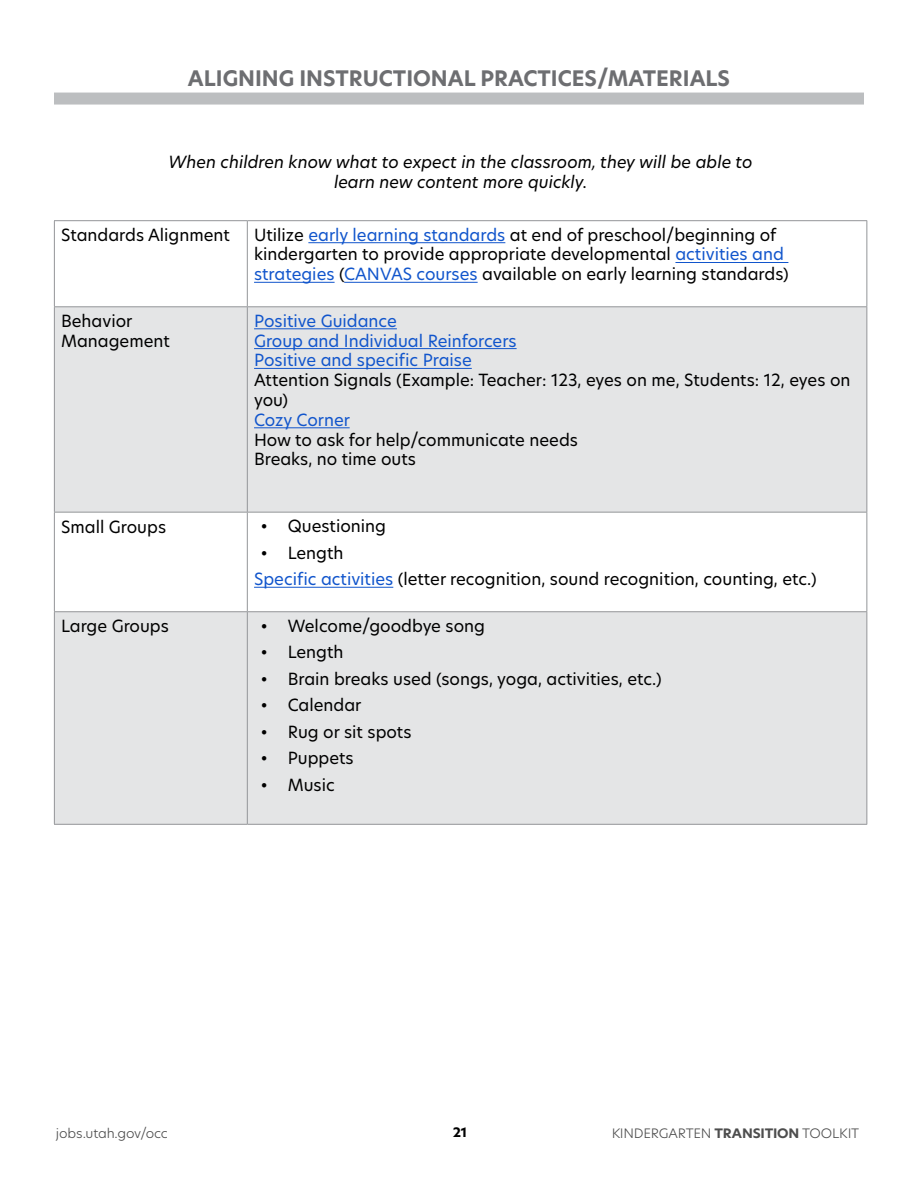
<style>
.page{position:relative;width:918px;height:1188px;background:#fff}
.page>*{position:absolute;margin:0;border:0;box-sizing:border-box;transform-origin:0 0}
.t1{font:700 21px "New Hero";color:#6d6e71}
.t2{font:16.5px/19.8px "New Hero";color:#000}
.t3{font:italic 16.5px/19.8px "New Hero";color:#000;text-align:center}
.t4{font:16.5px/19.8px "New Hero";color:#15c}
.t5{font:300 12.9px "New Hero";letter-spacing:-.015em;color:#000;scale:1.05 1}
.t6{font:700 12.9px "New Hero";color:#000;scale:1.05 1}
.s1{color:#15c}
.s2{font-weight:700}
</style>
<div class="page">
<svg style="left:55px;top:307px;width:811px;height:517px;fill:#e4e5e6"></svg>
<hr style="left:54px;top:220px;width:193px;height:1px;background:#939598">
<hr style="left:54px;top:221px;width:1px;height:85px;background:#939598">
<hr style="left:247px;top:220px;width:620px;height:1px;background:#939598">
<hr style="left:247px;top:221px;width:1px;height:85px;background:#939598">
<hr style="left:866px;top:221px;width:1px;height:85px;background:#939598">
<hr style="left:54px;top:306px;width:193px;height:1px;background:#939598">
<hr style="left:54px;top:307px;width:1px;height:205px;background:#939598">
<hr style="left:247px;top:306px;width:620px;height:1px;background:#939598">
<hr style="left:247px;top:307px;width:1px;height:205px;background:#939598">
<hr style="left:866px;top:307px;width:1px;height:205px;background:#939598">
<hr style="left:54px;top:512px;width:193px;height:1px;background:#939598">
<hr style="left:54px;top:513px;width:1px;height:98px;background:#939598">
<hr style="left:247px;top:512px;width:620px;height:1px;background:#939598">
<hr style="left:247px;top:513px;width:1px;height:98px;background:#939598">
<hr style="left:866px;top:513px;width:1px;height:98px;background:#939598">
<hr style="left:54px;top:611px;width:193px;height:1px;background:#939598">
<hr style="left:54px;top:612px;width:1px;height:212px;background:#939598">
<hr style="left:247px;top:611px;width:620px;height:1px;background:#939598">
<hr style="left:247px;top:612px;width:1px;height:212px;background:#939598">
<hr style="left:866px;top:612px;width:1px;height:212px;background:#939598">
<hr style="left:54px;top:824px;width:193px;height:1px;background:#939598">
<hr style="left:247px;top:824px;width:620px;height:1px;background:#939598">
<hr style="left:308px;top:242px;width:197px;height:1px;background:#15c">
<hr style="left:675px;top:262px;width:113px;height:1px;background:#15c">
<hr style="left:254px;top:282px;width:81px;height:1px;background:#15c">
<hr style="left:344px;top:282px;width:134px;height:1px;background:#15c">
<hr style="left:254px;top:328px;width:143px;height:1px;background:#15c">
<hr style="left:254px;top:348px;width:263px;height:1px;background:#15c">
<hr style="left:254px;top:368px;width:218px;height:1px;background:#15c">
<hr style="left:254px;top:427px;width:96px;height:1px;background:#15c">
<hr style="left:254px;top:587px;width:139px;height:1px;background:#15c">
<div style="left:54px;top:93px;width:810px;height:12px;background:#bcbec0"></div>
<p class="t1" style="left:188px;top:64px;width:544px">ALIGNING INSTRUCTIONAL PRACTICES/MATERIALS</p>
<p class="t3" style="left:169px;top:152px;width:585px">When children know what to expect in the classroom, they will be able to learn new content more quickly.</p>
<p class="t2" style="left:61px;top:224px;width:170px">Standards Alignment</p>
<p class="t2" style="left:254px;top:224px;width:536px">Utilize <span class="s1">early learning standards</span> at end of preschool/beginning of kindergarten to provide appropriate developmental <span class="s1">activities and strategies</span> (<span class="s1">CANVAS courses</span> available on early learning standards)</p>
<p class="t2" style="left:61px;top:310px;width:110px">Behavior<br>Management</p>
<p class="t4" style="left:254px;top:311px;width:264px">Positive Guidance<br>Group and Individual Reinforcers<br>Positive and specific Praise</p>
<p class="t2" style="left:254px;top:370px;width:598px">Attention Signals (Example: Teacher: 123, eyes on me, Students: 12, eyes on you)</p>
<p class="t4" style="left:254px;top:410px;width:97px">Cozy Corner</p>
<p class="t2" style="left:254px;top:429px;width:325px">How to ask for help/communicate needs<br>Breaks, no time outs</p>
<p class="t2" style="left:61px;top:517px;width:107px">Small Groups</p>
<p class="t2" style="left:261px;top:516px;width:127px">• Questioning</p>
<p class="t2" style="left:254px;top:539px;width:564px;line-height:26.5px;text-indent:7px">• Length<br><span class="s1">Specific activities</span> (letter recognition, sound recognition, counting, etc.)</p>
<p class="t2" style="left:61px;top:615px;width:109px">Large Groups</p>
<p class="t2" style="left:261px;top:615px;width:226px">• Welcome/goodbye song</p>
<p class="t2" style="left:261px;top:642px;width:84px">• Length</p>
<p class="t2" style="left:261px;top:669px;width:402px">• Brain breaks used (songs, yoga, activities, etc.)</p>
<p class="t2" style="left:261px;top:695px;width:102px">• Calendar</p>
<p class="t2" style="left:261px;top:722px;width:152px">• Rug or sit spots</p>
<p class="t2" style="left:261px;top:748px;width:94px">• Puppets</p>
<p class="t2" style="left:261px;top:775px;width:75px">• Music</p>
<p class="t5" style="left:56px;top:1124px;width:108px">jobs.utah.gov/occ</p>
<p class="t6" style="left:453px;top:1123px;width:15px">21</p>
<p class="t5" style="left:611px;top:1124px;width:238px">KINDERGARTEN <span class="s2">TRANSITION</span> TOOLKIT</p>
</div>
